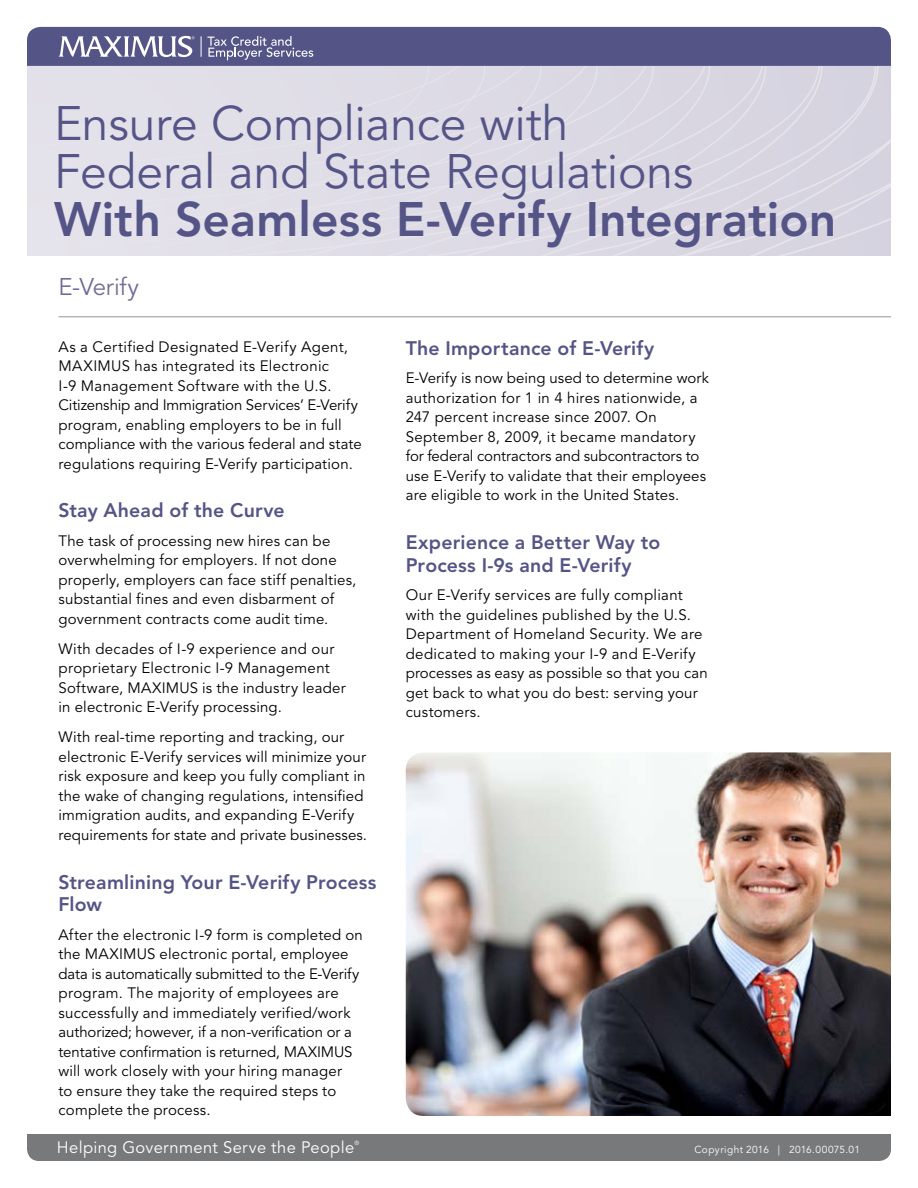
<style>
.page{position:relative;width:918px;height:1188px;background:#fff}
.page>*{position:absolute;margin:0;border:0;box-sizing:border-box;transform-origin:0 0}
.t1{font:48px/48px "Avenir LT Pro";letter-spacing:-.005em;color:#555487}
.t2{font:800 48px "Avenir LT Pro";letter-spacing:.005em;color:#555487}
.t3{font:24px "Avenir LT Pro";letter-spacing:-.005em;color:#716c97}
.t4{font:800 19.5px/22.5px "Avenir LT Pro";letter-spacing:.01em;color:#555487}
.t5{font:16.5px "Avenir LT Pro";letter-spacing:.02em;color:#fff}
.t6{font:15px/19.5px "Avenir LT Pro";letter-spacing:.015em;color:#000}
.t7{font:10.2px "Avenir LT Pro";letter-spacing:.035em;color:#fff}
.t8{font:6px "Avenir LT Pro";color:#fff}
</style>
<div class="page">
<div style="left:27px;top:1134px;width:864px;height:27px;background:#77797b"></div>
<div style="left:27px;top:146px;width:864px;height:109px;background:#dedce6"></div>
<hr style="left:58px;top:316px;width:833px;height:1px;background:#939598">
<img style="left:406px;top:752px;width:485px;height:364px">
<svg style="left:27px;top:27px;width:864px;height:119px;background:#b3b1c8"></svg>
<h1 class="t1" style="left:54px;top:100px;width:641px">Ensure Compliance with<br>Federal and State Regulations</h1>
<h1 class="t2" style="left:54px;top:191px;width:784px">With Seamless E-Verify Integration</h1>
<h2 class="t3" style="left:58px;top:272px;width:82px">E-Verify</h2>
<h3 class="t4" style="left:406px;top:337px;width:250px">The Importance of E-Verify</h3>
<p class="t6" style="left:406px;top:369px;width:305px">E-Verify is now being used to determine work authorization for 1 in 4 hires nationwide, a 247 percent increase since 2007. On September 8, 2009, it became mandatory for federal contractors and subcontractors to use E-Verify to validate that their employees are eligible to work in the United States.</p>
<h3 class="t4" style="left:406px;top:531px;width:256px">Experience a Better Way to<br>Process I-9s and E-Verify</h3>
<p class="t6" style="left:406px;top:586px;width:304px">Our E-Verify services are fully compliant with the guidelines published by the U.S.<br>Department of Homeland Security. We are dedicated to making your I-9 and E-Verify processes as easy as possible so that you can get back to what you do best: serving your customers.</p>
<p class="t6" style="left:58px;top:337px;width:305px">As a Certified Designated E-Verify Agent, MAXIMUS has integrated its Electronic<br>I-9 Management Software with the U.S.<br>Citizenship and Immigration Services’ E-Verify program, enabling employers to be in full compliance with the various federal and state regulations requiring E-Verify participation.</p>
<h3 class="t4" style="left:58px;top:499px;width:228px">Stay Ahead of the Curve</h3>
<p class="t6" style="left:58px;top:531px;width:299px">The task of processing new hires can be overwhelming for employers. If not done properly, employers can face stiff penalties, substantial fines and even disbarment of government contracts come audit time.</p>
<p class="t6" style="left:58px;top:639px;width:289px">With decades of I-9 experience and our proprietary Electronic I-9 Management Software, MAXIMUS is the industry leader in electronic E-Verify processing.</p>
<p class="t6" style="left:58px;top:728px;width:310px">With real-time reporting and tracking, our electronic E-Verify services will minimize your risk exposure and keep you fully compliant in the wake of changing regulations, intensified immigration audits, and expanding E-Verify requirements for state and private businesses.</p>
<h3 class="t4" style="left:58px;top:871px;width:319px">Streamlining Your E-Verify Process<br>Flow</h3>
<p class="t6" style="left:58px;top:925px;width:306px">After the electronic I-9 form is completed on the MAXIMUS electronic portal, employee data is automatically submitted to the E-Verify program. The majority of employees are successfully and immediately verified/work authorized; however, if a non-verification or a tentative confirmation is returned, MAXIMUS will work closely with your hiring manager<br>to ensure they take the required steps to complete the process.</p>
<p class="t5" style="left:57px;top:1137px;width:299px">Helping Government Serve the People</p>
<p class="t7" style="left:694px;top:1143px;width:167px">Copyright 2016 | 2016.00075.01</p>
<p class="t8" style="left:354px;top:1139px;width:6px">®</p>
</div>
